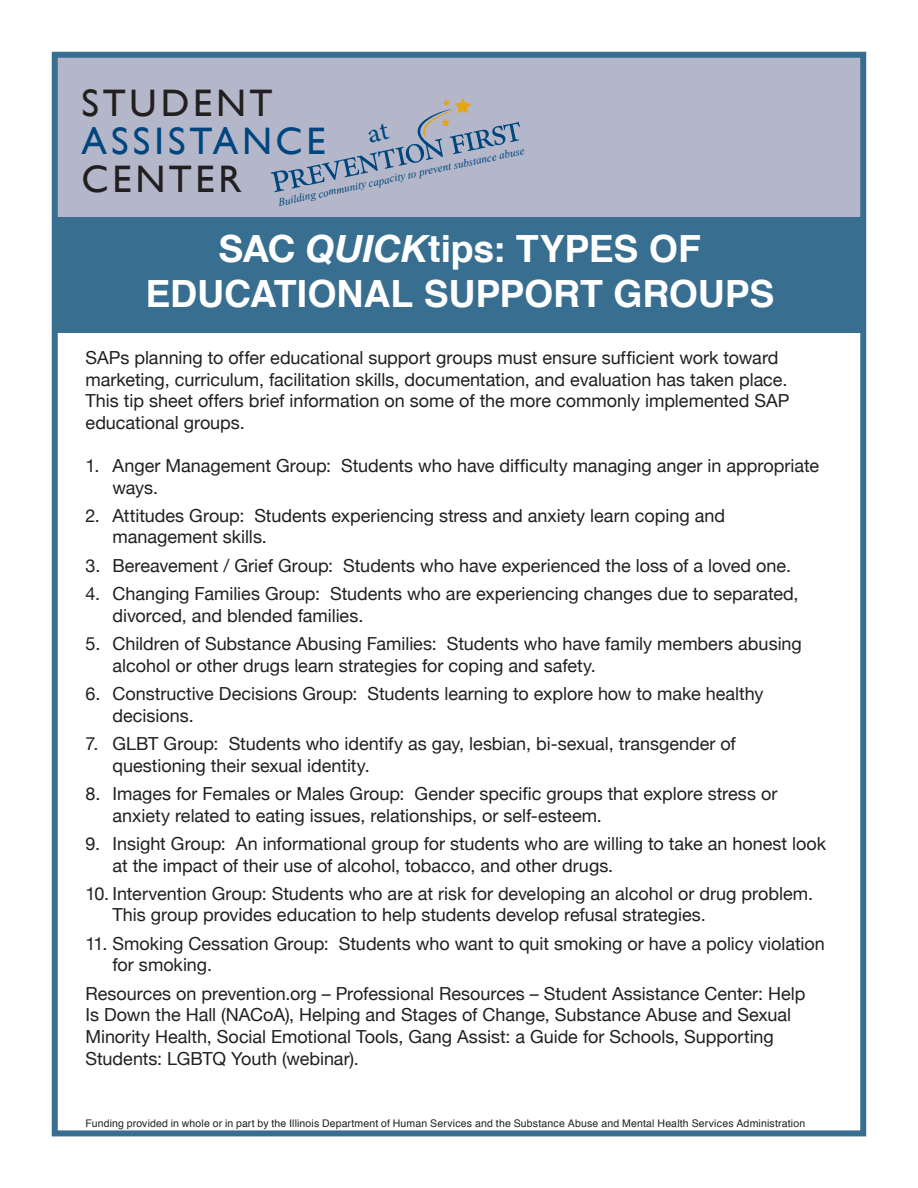
<style>
.page{position:relative;width:918px;height:1188px;background:#fff}
.page>*{position:absolute;margin:0;border:0;box-sizing:border-box;transform-origin:0 0}
.t1{font:38.25px "Gill Sans";letter-spacing:.095em;color:#231f20}
.t2{font:38.25px "Gill Sans";letter-spacing:.1em;color:#00467e}
.t3{font:700 37.5px/45px "Helvetica";letter-spacing:-.005em;color:#fff;text-align:center}
.t4{font:18px/21.6px "Helvetica Neue";color:#231f20}
.t5{font:italic 11.1px "Times New Roman";color:#00467e}
.t6{font:10.5px "Helvetica";letter-spacing:.015em;color:#231f20}
.s1{font-family:"Helvetica Neue"}
.s2{font-family:"Helvetica Neue";font-style:italic}
</style>
<div class="page">
<div style="left:54px;top:54px;width:810px;height:164px;background:#b4b7c9"></div>
<div style="left:54px;top:217px;width:810px;height:116px;background:#386e8f"></div>
<div style="left:52px;top:52px;width:814px;height:1084px;border:6px solid #386e8f"></div>
<svg style="left:271px;top:98px;width:249px;height:94px"></svg>
<h1 class="t1" style="left:82px;top:81px;width:193px">STUDENT</h1>
<h1 class="t2" style="left:82px;top:119px;width:246px">ASSISTANCE</h1>
<h1 class="t1" style="left:82px;top:157px;width:162px">CENTER</h1>
<p class="t5" style="left:277px;top:195px;width:253px;rotate:-12deg">Building community capacity to prevent substance abuse</p>
<h2 class="t3" style="left:145px;top:224px;width:630px"><span class="s1">SAC</span> <span class="s2">QUICK</span>tips: TYPES OF<br>EDUCATIONAL SUPPORT GROUPS</h2>
<p class="t4" style="left:86px;top:346px;width:705px">SAPs planning to offer educational support groups must ensure sufficient work toward marketing, curriculum, facilitation skills, documentation, and evaluation has taken place.<br>This tip sheet offers brief information on some of the more commonly implemented SAP educational groups.</p>
<p class="t4" style="left:113px;top:454px;width:708px;text-indent:-27px">1. Anger Management Group: Students who have difficulty managing anger in appropriate ways.</p>
<p class="t4" style="left:113px;top:504px;width:614px;text-indent:-27px">2. Attitudes Group: Students experiencing stress and anxiety learn coping and management skills.</p>
<p class="t4" style="left:86px;top:554px;width:707px">3. Bereavement / Grief Group: Students who have experienced the loss of a loved one.</p>
<p class="t4" style="left:113px;top:583px;width:688px;text-indent:-27px">4. Changing Families Group: Students who are experiencing changes due to separated, divorced, and blended families.</p>
<p class="t4" style="left:113px;top:633px;width:691px;text-indent:-27px">5. Children of Substance Abusing Families: Students who have family members abusing alcohol or other drugs learn strategies for coping and safety.</p>
<p class="t4" style="left:113px;top:683px;width:652px;text-indent:-27px">6. Constructive Decisions Group: Students learning to explore how to make healthy decisions.</p>
<p class="t4" style="left:113px;top:733px;width:625px;text-indent:-27px">7. GLBT Group: Students who identify as gay, lesbian, bi-sexual, transgender of questioning their sexual identity.</p>
<p class="t4" style="left:113px;top:783px;width:666px;text-indent:-27px">8. Images for Females or Males Group: Gender specific groups that explore stress or anxiety related to eating issues, relationships, or self-esteem.</p>
<p class="t4" style="left:113px;top:832px;width:715px;text-indent:-27px">9. Insight Group: An informational group for students who are willing to take an honest look at the impact of their use of alcohol, tobacco, and other drugs.</p>
<p class="t4" style="left:113px;top:882px;width:702px;text-indent:-27px">10. Intervention Group: Students who are at risk for developing an alcohol or drug problem.<br>This group provides education to help students develop refusal strategies.</p>
<p class="t4" style="left:113px;top:932px;width:714px;text-indent:-27px">11. Smoking Cessation Group: Students who want to quit smoking or have a policy violation for smoking.</p>
<p class="t4" style="left:86px;top:982px;width:721px">Resources on prevention.org – Professional Resources – Student Assistance Center: Help Is Down the Hall (NACoA), Helping and Stages of Change, Substance Abuse and Sexual Minority Health, Social Emotional Tools, Gang Assist: a Guide for Schools, Supporting Students: LGBTQ Youth (webinar).</p>
<p class="t6" style="left:86px;top:1116px;width:721px">Funding provided in whole or in part by the Illinois Department of Human Services and the Substance Abuse and Mental Health Services Administration</p>
</div>
